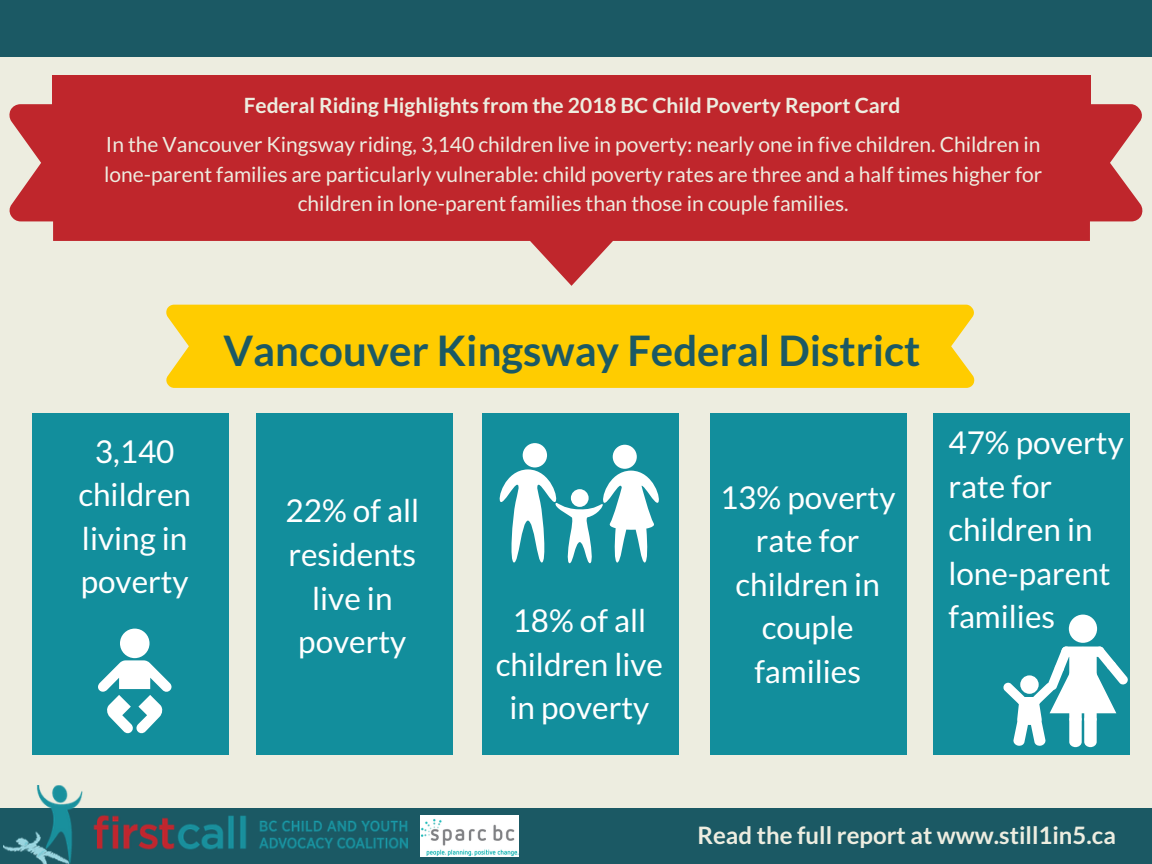
<style>
.page{position:relative;width:1152px;height:864px;background:#edede0}
.page>*{position:absolute;margin:0;border:0;box-sizing:border-box;transform-origin:0 0}
.t1{font:700 42px "Lato";color:#1b5964}
.t2{font:31.5px/43.5px "Lato";color:#fff;text-align:center}
.t3{font:700 24px "Lato";color:#edede0}
.t4{font:21px/29.2px "Lato";color:#edede0;text-align:center}
.t5{font:700 21px "Lato";color:#edede0}
</style>
<div class="page">
<div style="left:0;top:808px;width:1152px;height:56px;background:#1b5964"></div>
<div style="left:32px;top:413px;width:197px;height:342px;background:#128e9c"></div>
<div style="left:256px;top:413px;width:197px;height:342px;background:#128e9c"></div>
<div style="left:482px;top:413px;width:197px;height:342px;background:#128e9c"></div>
<div style="left:710px;top:413px;width:197px;height:342px;background:#128e9c"></div>
<div style="left:933px;top:413px;width:197px;height:342px;background:#128e9c"></div>
<div style="left:166px;top:305px;width:809px;height:83px;background:#fc0"></div>
<div style="left:53px;top:75px;width:1038px;height:78px;background:#bf262c"></div>
<svg style="left:53px;top:221px;width:1037px;height:65px"></svg>
<div style="left:9px;top:104px;width:1134px;height:117px;background:#bf262c"></div>
<div style="left:0;top:0;width:1152px;height:56px;background:#1b5964"></div>
<img style="left:421px;top:815px;width:97px;height:42px">
<div style="left:120px;top:629px;width:30px;height:29px;background:#fff;border-radius:50%"></div>
<svg style="left:98px;top:660px;width:74px;height:73px"></svg>
<div style="left:1069px;top:615px;width:28px;height:28px;background:#fff;border-radius:50%"></div>
<svg style="left:1003px;top:646px;width:125px;height:101px"></svg>
<div style="left:1018px;top:697px;width:22px;height:8px;background:#fff;border-radius:4px"></div>
<div style="left:523px;top:443px;width:24px;height:24px;background:#fff;border-radius:50%"></div>
<div style="left:613px;top:445px;width:24px;height:24px;background:#fff;border-radius:50%"></div>
<svg style="left:499px;top:469px;width:160px;height:94px"></svg>
<img style="left:3px;top:785px;width:404px;height:79px">
<p class="t5" style="left:244px;top:92px;width:658px">Federal Riding Highlights from the 2018 BC Child Poverty Report Card</p>
<p class="t4" style="left:104px;top:130px;width:940px">In the Vancouver Kingsway riding, 3,140 children live in poverty: nearly one in five children. Children in lone-parent families are particularly vulnerable: child poverty rates are three and a half times higher for children in lone-parent families than those in couple families.</p>
<h2 class="t2" style="left:78px;top:429px;width:114px">3,140 children living in poverty</h2>
<h1 class="t1" style="left:223px;top:324px;width:699px">Vancouver Kingsway Federal District</h1>
<h2 class="t2" style="left:286px;top:489px;width:135px">22% of all residents live in poverty</h2>
<h2 class="t2" style="left:496px;top:598px;width:169px">18% of all children live in poverty</h2>
<h2 class="t2" style="left:720px;top:475px;width:177px">13% poverty rate for children in couple families</h2>
<h2 class="t2" style="left:948px;top:420px;width:177px;text-align:left">47% poverty rate for children in lone-parent families</h2>
<p class="t3" style="left:697px;top:820px;width:420px">Read the full report at www.still1in5.ca</p>
</div>
